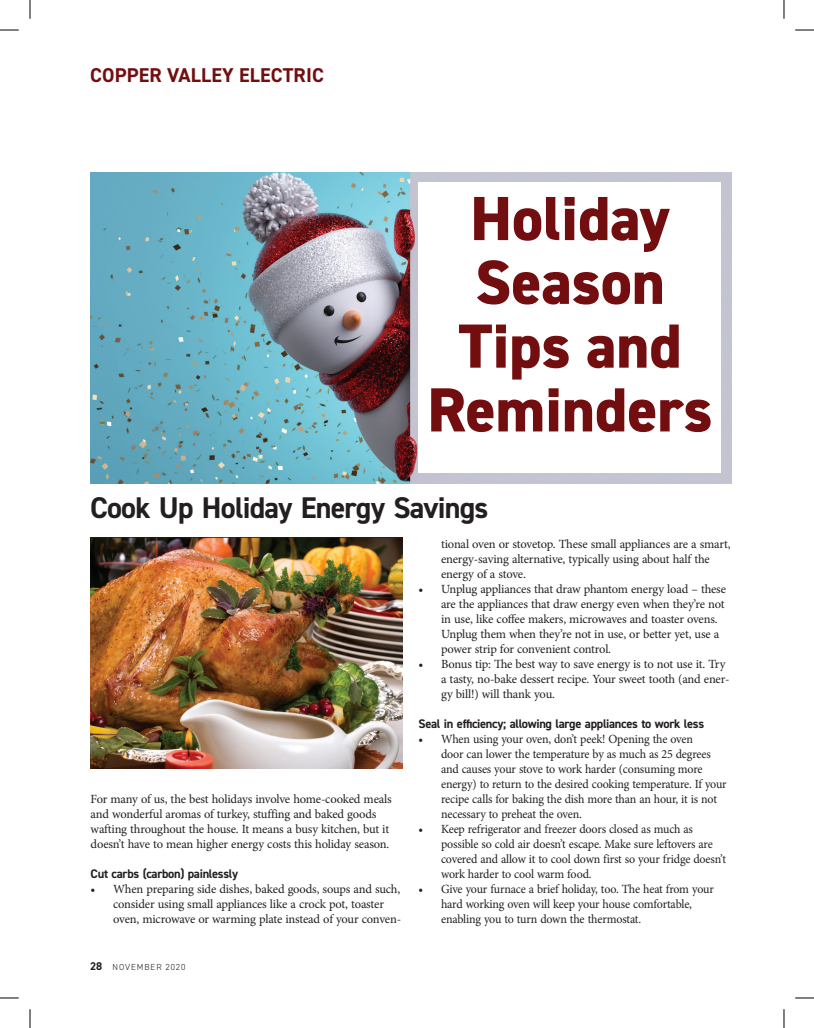
<style>
.page{position:relative;width:814px;height:1028px;background:#fff}
.page>*{position:absolute;margin:0;border:0;box-sizing:border-box;transform-origin:0 0}
.t1{font:800 62.5px/63.8px "DIN2014";color:#730e10;text-align:center}
.t2{font:700 30px "DIN2014";letter-spacing:-.025em;color:#231f20}
.t3{font:700 20px "DIN2014";letter-spacing:.01em;color:#730e10}
.t4{font:12.5px/15px "Minion Pro";letter-spacing:-.015em;color:#231f20}
.t5{font:12.5px/15px "Minion Pro";letter-spacing:-.015em;color:#231f20;scale:.96 1}
.t6{font:700 12.5px "DIN2014";letter-spacing:-.025em;color:#231f20}
.t7{font:300 8.75px "DIN2014";letter-spacing:.11em;color:#231f20}
.s1{font-weight:700;font-size:11.25px}
</style>
<div class="page">
<img style="left:90px;top:172px;width:641px;height:311px">
<div style="left:418px;top:182px;width:303px;height:290px;background:#fff"></div>
<img style="left:90px;top:537px;width:313px;height:232px">
<svg style="left:0;top:29px;width:19px;height:2px"></svg>
<svg style="left:795px;top:29px;width:19px;height:2px"></svg>
<svg style="left:0;top:997px;width:19px;height:1px"></svg>
<svg style="left:795px;top:997px;width:19px;height:1px"></svg>
<svg style="left:29px;top:0;width:2px;height:19px"></svg>
<svg style="left:29px;top:1009px;width:2px;height:19px"></svg>
<svg style="left:783px;top:0;width:2px;height:19px"></svg>
<svg style="left:783px;top:1009px;width:2px;height:19px"></svg>
<h3 class="t3" style="left:90px;top:62px;width:236px">COPPER VALLEY ELECTRIC</h3>
<h1 class="t1" style="left:427px;top:187px;width:286px">Holiday<br>Season<br>Tips and<br>Reminders</h1>
<h2 class="t2" style="left:90px;top:487px;width:400px">Cook Up Holiday Energy Savings</h2>
<p class="t4" style="left:91px;top:791px;width:303px">For many of us, the best holidays involve home-cooked meals and wonderful aromas of turkey, stuffing and baked goods wafting throughout the house. It means a busy kitchen, but it doesn’t have to mean higher energy costs this holiday season.</p>
<p class="t6" style="left:91px;top:865px;width:149px">Cut carbs (carbon) painlessly</p>
<p class="t4" style="left:113px;top:881px;width:289px;text-indent:-22px">• When preparing side dishes, baked goods, soups and such, consider using small appliances like a crock pot, toaster oven, microwave or warming plate instead of your conven-</p>
<p class="t7" style="left:90px;top:962px;width:97px"><span class="s1">28</span> NOVEMBER 2020</p>
<p class="t4" style="left:441px;top:536px;width:291px">tional oven or stovetop. These small appliances are a smart, energy-saving alternative, typically using about half the energy of a stove.</p>
<p class="t4" style="left:441px;top:581px;width:287px;text-indent:-22px">• Unplug appliances that draw phantom energy load – these are the appliances that draw energy even when they’re not in use, like coffee makers, microwaves and toaster ovens.<br>Unplug them when they’re not in use, or better yet, use a power strip for convenient control.</p>
<p class="t4" style="left:441px;top:656px;width:290px;text-indent:-22px">• Bonus tip: The best way to save energy is to not use it. Try a tasty, no-bake dessert recipe. Your sweet tooth (and ener&shy;gy bill!) will thank you.</p>
<p class="t6" style="left:418px;top:715px;width:287px">Seal in efficiency; allowing large appliances to work less</p>
<p class="t5" style="left:441px;top:731px;width:299px;text-indent:-22px">• When using your oven, don’t peek! Opening the oven<br>door can lower the temperature by as much as 25 degrees and causes your stove to work harder (consuming more energy) to return to the desired cooking temperature. If your recipe calls for baking the dish more than an hour, it is not necessary to preheat the oven.</p>
<p class="t5" style="left:441px;top:821px;width:298px;text-indent:-22px">• Keep refrigerator and freezer doors closed as much as possible so cold air doesn’t escape. Make sure leftovers are covered and allow it to cool down first so your fridge doesn’t work harder to cool warm food.</p>
<p class="t5" style="left:441px;top:881px;width:286px;text-indent:-22px">• Give your furnace a brief holiday, too. The heat from your hard working oven will keep your house comfortable, enabling you to turn down the thermostat.</p>
</div>
